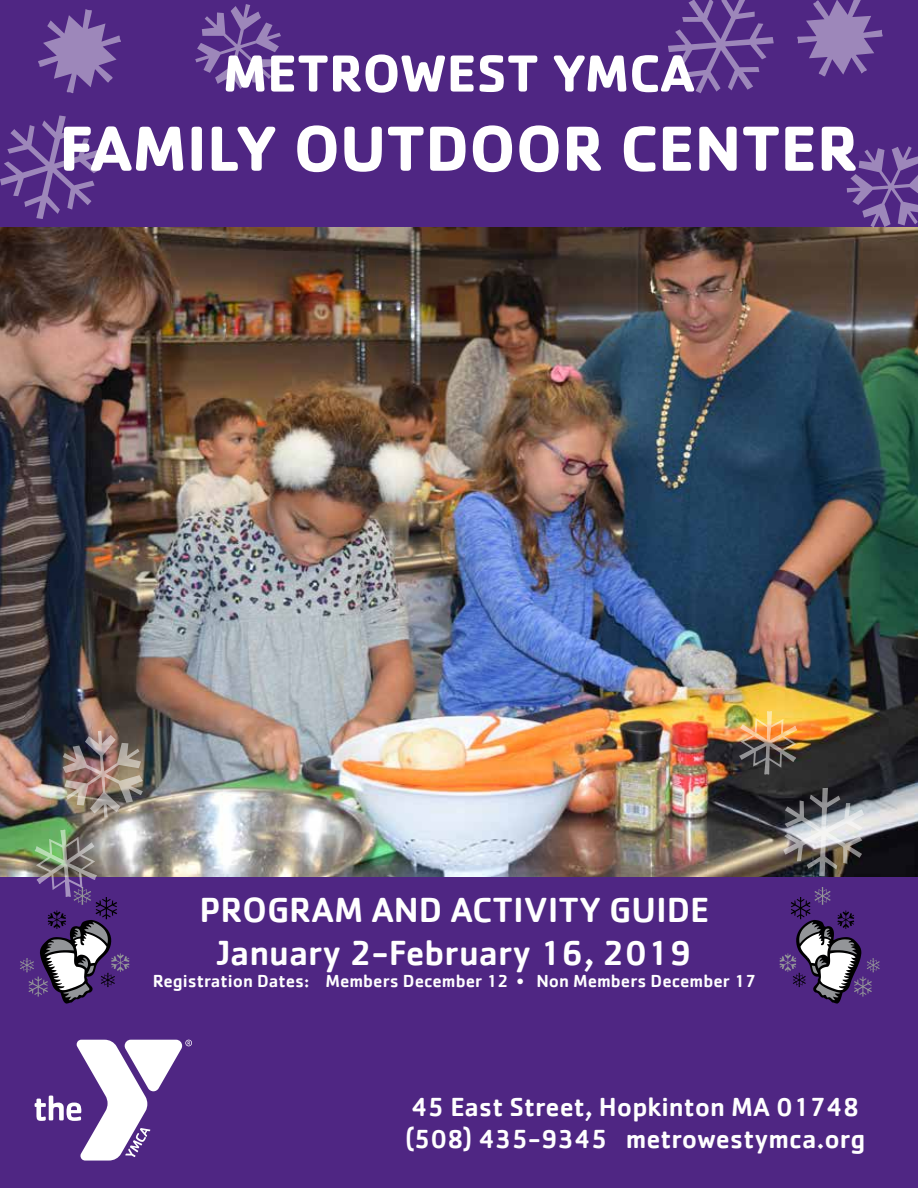
<style>
.page{position:relative;width:918px;height:1188px;background:#4f2683}
.page>*{position:absolute;margin:0;border:0;box-sizing:border-box;transform-origin:0 0}
.t1{font:700 66px "Cachet";color:#fff}
.t2{font:700 54px "Cachet";color:#fff}
.t3{font:500 36px/43.2px "Cachet";color:#fff;text-align:center}
.t4{font:500 27px/32.4px "Cachet";color:#fff}
.t5{font:500 18px "Cachet";color:#fff}
</style>
<div class="page">
<svg style="left:35px;top:1040px;width:157px;height:121px"></svg>
<img style="left:0;top:228px;width:918px;height:648px">
<svg style="left:779px;top:887px;width:101px;height:117px"></svg>
<svg style="left:668px;top:0;width:106px;height:93px"></svg>
<svg style="left:797px;top:0;width:86px;height:76px"></svg>
<svg style="left:847px;top:146px;width:71px;height:82px"></svg>
<svg style="left:20px;top:830px;width:110px;height:174px"></svg>
<img style="left:63px;top:731px;width:80px;height:87px">
<img style="left:783px;top:788px;width:81px;height:88px">
<img style="left:739px;top:711px;width:58px;height:64px">
<svg style="left:0;top:115px;width:102px;height:104px"></svg>
<svg style="left:38px;top:9px;width:83px;height:84px"></svg>
<svg style="left:195px;top:4px;width:86px;height:87px"></svg>
<h2 class="t2" style="left:223px;top:38px;width:473px">METROWEST YMCA</h2>
<h1 class="t1" style="left:59px;top:106px;width:801px">FAMILY OUTDOOR CENTER</h1>
<h3 class="t3" style="left:199px;top:887px;width:512px">PROGRAM AND ACTIVITY GUIDE<br>January 2-February 16, 2019</h3>
<p class="t5" style="left:153px;top:970px;width:605px">Registration Dates: Members December 12 • Non Members December 17</p>
<p class="t4" style="left:405px;top:1090px;width:462px">45 East Street, Hopkinton MA 01748 (508) 435-9345 metrowestymca.org</p>
</div>
